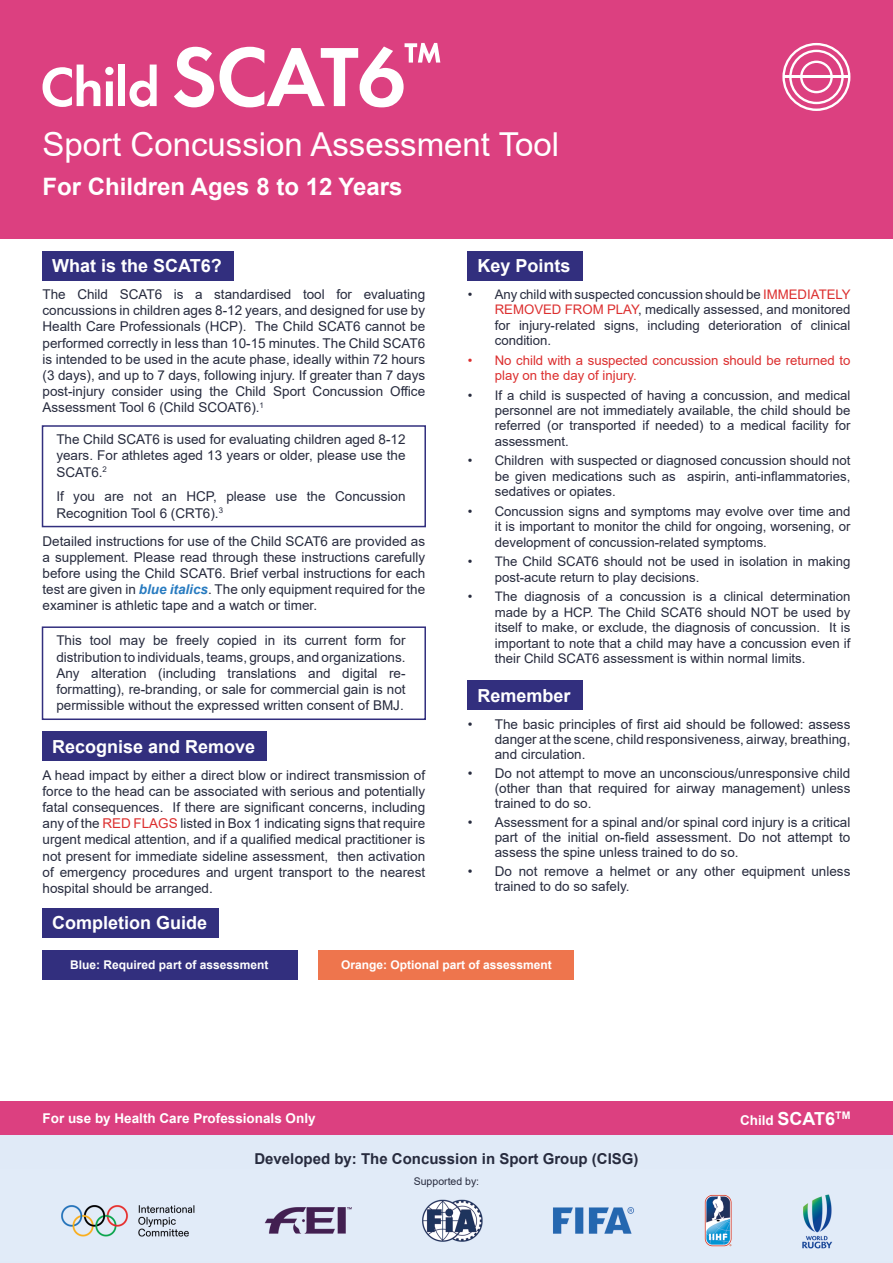
<style>
.page{position:relative;width:893px;height:1263px;background:#fff}
.page>*{position:absolute;margin:0;border:0;box-sizing:border-box;transform-origin:0 0}
.Cover_title_text{font:33px "Arial";color:#fff}
.Cover_subtitle{font:700 24px "Arial";color:#fff}
.Paragraph_bold{font:700 18px "Arial";color:#fff}
.Paragraph_bold-2{font:700 15px "Arial";color:#272b3e}
.t1{font:13.5px/16.2px "Arial";color:#272b3e;text-align:justify}
.Cover_title_text-2{font:700 13.5px "Arial";color:#fff}
.Cover_subtitle-2{font:700 13.5px "Arial";color:#fff}
.t2{font:13.2px/15.5px "Arial";color:#272b3e;text-align:justify}
.t3{font:13.2px/15.5px "Arial";color:#dc2f2f}
.Paragraph_bold-3{font:700 12px "Arial";color:#fff}
.Paragraph_bold-4{font:10.5px "Arial";color:#272b3e}
.s1{font-weight:700;font-style:italic;color:#287bc0}
.s2{color:#dc2f2f}
.s3{font-size:18px}
</style>
<div class="page">
<div style="left:0;top:0;width:893px;height:238px;background:#dc4080"></div>
<div style="left:43px;top:251px;width:191px;height:30px;background:#322f7e"></div>
<div style="left:43px;top:731px;width:224px;height:30px;background:#322f7e"></div>
<div style="left:468px;top:680px;width:115px;height:30px;background:#322f7e"></div>
<div style="left:468px;top:251px;width:115px;height:30px;background:#322f7e"></div>
<div style="left:42px;top:425px;width:384px;height:102px;border:2px solid #322f7e"></div>
<div style="left:42px;top:626px;width:384px;height:94px;border:2px solid #322f7e"></div>
<div style="left:43px;top:908px;width:176px;height:29px;background:#322f7e"></div>
<div style="left:43px;top:950px;width:255px;height:30px;background:#322f7e"></div>
<div style="left:319px;top:950px;width:255px;height:30px;background:#ee754d"></div>
<svg style="left:43px;top:65px;width:71px;height:42px"></svg>
<div style="left:118px;top:65px;width:7px;height:41px;background:#fff"></div>
<svg style="left:130px;top:65px;width:27px;height:42px"></svg>
<svg style="left:174px;top:43px;width:266px;height:64px"></svg>
<svg style="left:782px;top:43px;width:68px;height:68px"></svg>
<div style="left:0;top:1101px;width:893px;height:34px;background:#dc4080"></div>
<div style="left:0;top:1135px;width:893px;height:128px;background:#e0eaf7"></div>
<img style="left:61px;top:1194px;width:771px;height:55px">
<p class="Cover_title_text" style="left:43px;top:122px;width:518px">Sport Concussion Assessment Tool</p>
<p class="Cover_subtitle" style="left:43px;top:169px;width:362px">For Children Ages 8 to 12 Years</p>
<p class="Paragraph_bold" style="left:52px;top:253px;width:171px">What is the SCAT6?</p>
<p class="t1" style="left:43px;top:286px;width:384px">The Child SCAT6 is a standardised tool for evaluating concussions in children ages 8-12 years, and designed for use by Health Care Professionals (HCP). The Child SCAT6 cannot be performed correctly in less than 10-15 minutes. The Child SCAT6 is intended to be used in the acute phase, ideally within 72 hours (3 days), and up to 7 days, following injury. If greater than 7 days post-injury consider using the Child Sport Concussion Office Assessment Tool 6 (Child SCOAT6).<sup>1</sup></p>
<p class="t1" style="left:56px;top:431px;width:351px">The Child SCAT6 is used for evaluating children aged 8-12 years. For athletes aged 13 years or older, please use the SCAT6.<sup>2</sup></p>
<p class="t1" style="left:56px;top:488px;width:351px">If you are not an HCP, please use the Concussion<br>Recognition Tool 6 (CRT6).<sup>3</sup></p>
<p class="t1" style="left:43px;top:533px;width:384px">Detailed instructions for use of the Child SCAT6 are provided as a supplement. Please read through these instructions carefully before using the Child SCAT6. Brief verbal instructions for each test are given in <span class="s1">blue italics</span>. The only equipment required for the examiner is athletic tape and a watch or timer.</p>
<p class="t1" style="left:56px;top:632px;width:351px">This tool may be freely copied in its current form for distribution to individuals, teams, groups, and organizations.<br>Any alteration (including translations and digital re&shy;formatting), re-branding, or sale for commercial gain is not permissible without the expressed written consent of BMJ.</p>
<p class="Paragraph_bold" style="left:52px;top:734px;width:205px">Recognise and Remove</p>
<p class="t1" style="left:43px;top:767px;width:384px">A head impact by either a direct blow or indirect transmission of force to the head can be associated with serious and potentially fatal consequences. If there are significant concerns, including any of the <span class="s2">RED FLAGS</span> listed in Box 1 indicating signs that require urgent medical attention, and if a qualified medical practitioner is not present for immediate sideline assessment, then activation of emergency procedures and urgent transport to the nearest hospital should be arranged.</p>
<p class="Paragraph_bold" style="left:477px;top:253px;width:95px">Key Points</p>
<p class="t2" style="left:495px;top:286px;width:357px;text-indent:-27px">• Any child with suspected concussion should be <span class="s2">IMMEDIATELY REMOVED FROM PLAY</span>, medically assessed, and monitored for injury-related signs, including deterioration of clinical condition.</p>
<p class="t3" style="left:495px;top:352px;width:357px;text-indent:-27px">• No child with a suspected concussion should be returned to play on the day of injury.</p>
<p class="t2" style="left:495px;top:387px;width:357px;text-indent:-27px">• If a child is suspected of having a concussion, and medical personnel are not immediately available, the child should be referred (or transported if needed) to a medical facility for assessment.</p>
<p class="t2" style="left:495px;top:453px;width:357px;text-indent:-27px">• Children with suspected or diagnosed concussion should not be given medications such as aspirin, anti-inflammatories, sedatives or opiates.</p>
<p class="t2" style="left:495px;top:503px;width:357px;text-indent:-27px">• Concussion signs and symptoms may evolve over time and it is important to monitor the child for ongoing, worsening, or development of concussion-related symptoms.</p>
<p class="t2" style="left:495px;top:554px;width:357px;text-indent:-27px">• The Child SCAT6 should not be used in isolation in making post-acute return to play decisions.</p>
<p class="t2" style="left:495px;top:589px;width:357px;text-indent:-27px">• The diagnosis of a concussion is a clinical determination made by a HCP. The Child SCAT6 should NOT be used by itself to make, or exclude, the diagnosis of concussion. It is important to note that a child may have a concussion even if their Child SCAT6 assessment is within normal limits.</p>
<p class="Paragraph_bold" style="left:477px;top:683px;width:95px">Remember</p>
<p class="t1" style="left:495px;top:716px;width:357px;line-height:15px;text-indent:-27px">• The basic principles of first aid should be followed: assess danger at the scene, child responsiveness, airway, breathing, and circulation.</p>
<p class="t1" style="left:495px;top:765px;width:357px;line-height:15px;text-indent:-27px">• Do not attempt to move an unconscious/unresponsive child (other than that required for airway management) unless trained to do so.</p>
<p class="t1" style="left:495px;top:815px;width:357px;line-height:15px;text-indent:-27px">• Assessment for a spinal and/or spinal cord injury is a critical part of the initial on-field assessment. Do not attempt to assess the spine unless trained to do so.</p>
<p class="t1" style="left:495px;top:864px;width:357px;line-height:15px;text-indent:-27px">• Do not remove a helmet or any other equipment unless trained to do so safely.</p>
<p class="Paragraph_bold" style="left:52px;top:910px;width:157px">Completion Guide</p>
<p class="Paragraph_bold-3" style="left:70px;top:957px;width:200px">Blue: Required part of assessment</p>
<p class="Paragraph_bold-3" style="left:341px;top:957px;width:212px">Orange: Optional part of assessment</p>
<p class="Cover_title_text-2" style="left:43px;top:1109px;width:275px">For use by Health Care Professionals Only</p>
<p class="Cover_subtitle-2" style="left:740px;top:1111px;width:112px">Child <span class="s3">SCAT6</span><sup>TM</sup></p>
<p class="Paragraph_bold-2" style="left:254px;top:1148px;width:386px">Developed by: The Concussion in Sport Group (CISG)</p>
<p class="Paragraph_bold-4" style="left:414px;top:1174px;width:67px">Supported by:</p>
</div>
